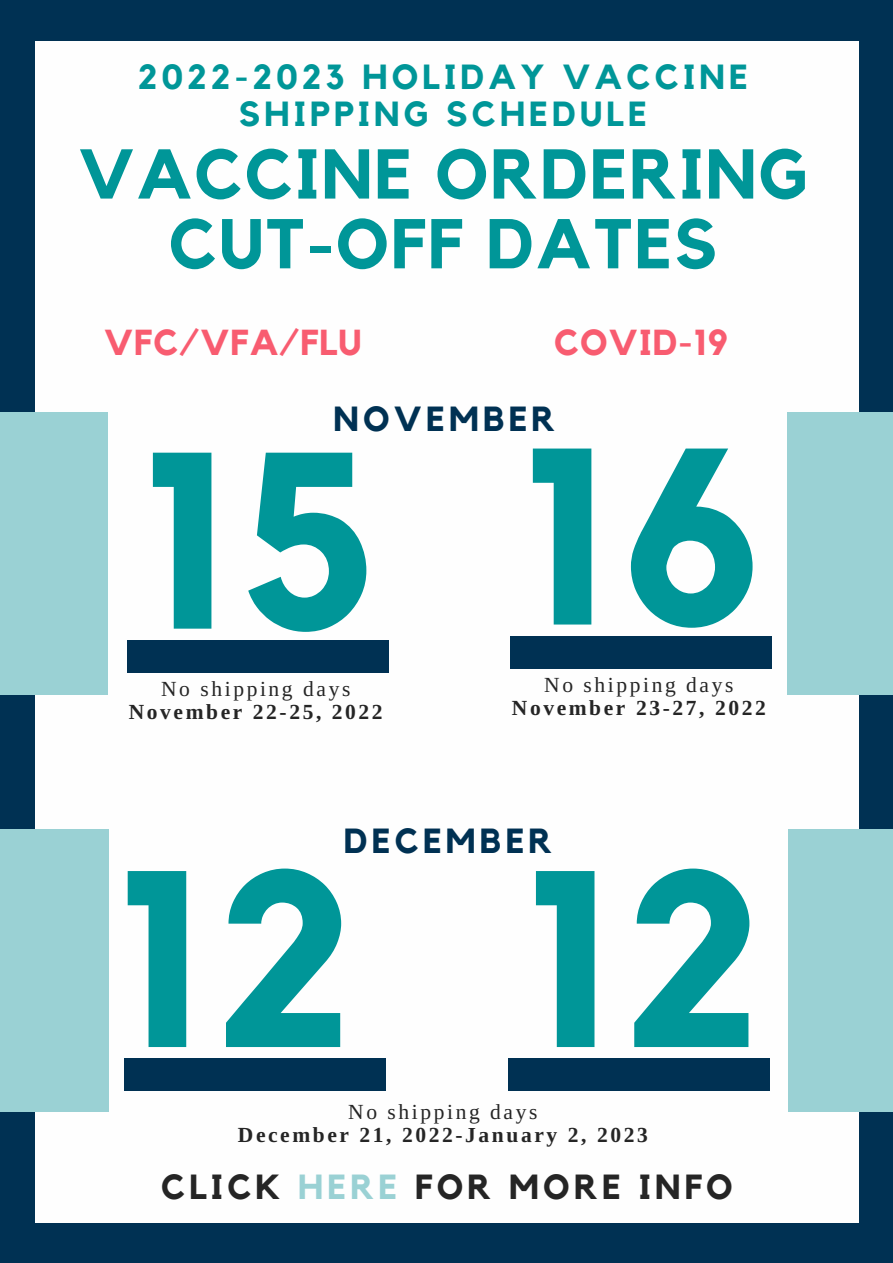
<style>
.page{position:relative;width:893px;height:1263px;background:#003153}
.page>*{position:absolute;margin:0;border:0;box-sizing:border-box;transform-origin:0 0}
.t1{font:700 248.17px/420.4px "Kollektif";letter-spacing:.04em;color:#009698}
.t2{font:700 69.53px/69.8px "Kollektif";letter-spacing:.03em;color:#009698;text-align:center}
.t3{font:700 36px "Kollektif";letter-spacing:.03em;color:#f85c70}
.t4{font:700 34.72px/37.1px "Kollektif";letter-spacing:.12em;color:#009698;text-align:center}
.t5{font:700 34.72px "Kollektif";letter-spacing:.12em;color:#252525}
.t6{font:700 34.72px "Kollektif";letter-spacing:.12em;color:#003153}
.t7{font:700 21.52px "Libra Serif Modern";letter-spacing:.12em;color:#252525}
.t8{font:21.52px "Libra Serif Modern";letter-spacing:.12em;color:#252525}
.s1{color:#9ad1d4}
</style>
<div class="page">
<div style="left:35px;top:41px;width:823px;height:1182px;background:#fefefe"></div>
<div style="left:788px;top:412px;width:105px;height:282px;background:#9ad1d4"></div>
<div style="left:0;top:412px;width:107px;height:282px;background:#9ad1d4"></div>
<div style="left:124px;top:1058px;width:261px;height:32px;background:#003153"></div>
<div style="left:127px;top:640px;width:261px;height:32px;background:#003153"></div>
<div style="left:0;top:829px;width:108px;height:282px;background:#9ad1d4"></div>
<div style="left:788px;top:829px;width:105px;height:282px;background:#9ad1d4"></div>
<div style="left:510px;top:636px;width:261px;height:32px;background:#003153"></div>
<div style="left:508px;top:1058px;width:261px;height:32px;background:#003153"></div>
<h3 class="t4" style="left:138px;top:60px;width:611px">2022-2023 HOLIDAY VACCINE<br>SHIPPING SCHEDULE</h3>
<h2 class="t2" style="left:78px;top:142px;width:730px">VACCINE ORDERING<br>CUT-OFF DATES</h2>
<h3 class="t3" style="left:104px;top:326px;width:259px">VFC/VFA/FLU</h3>
<h3 class="t3" style="left:554px;top:326px;width:175px">COVID-19</h3>
<h3 class="t6" style="left:334px;top:402px;width:223px">NOVEMBER</h3>
<h1 class="t1" style="left:113px;top:340px;width:653px">15 16<br>12</h1>
<p class="t8" style="left:544px;top:674px;width:191px">No shipping days</p>
<p class="t7" style="left:512px;top:696px;width:255px">November 23-27, 2022</p>
<p class="t8" style="left:161px;top:678px;width:191px">No shipping days</p>
<p class="t7" style="left:129px;top:700px;width:255px">November 22-25, 2022</p>
<h3 class="t6" style="left:344px;top:825px;width:210px">DECEMBER</h3>
<h1 class="t1" style="left:521px;top:760px;width:242px">12</h1>
<p class="t8" style="left:348px;top:1100px;width:191px">No shipping days</p>
<p class="t7" style="left:238px;top:1122px;width:411px">December 21, 2022-January 2, 2023</p>
<h3 class="t5" style="left:161px;top:1171px;width:573px">CLICK <span class="s1">HERE</span> FOR MORE INFO</h3>
</div>
